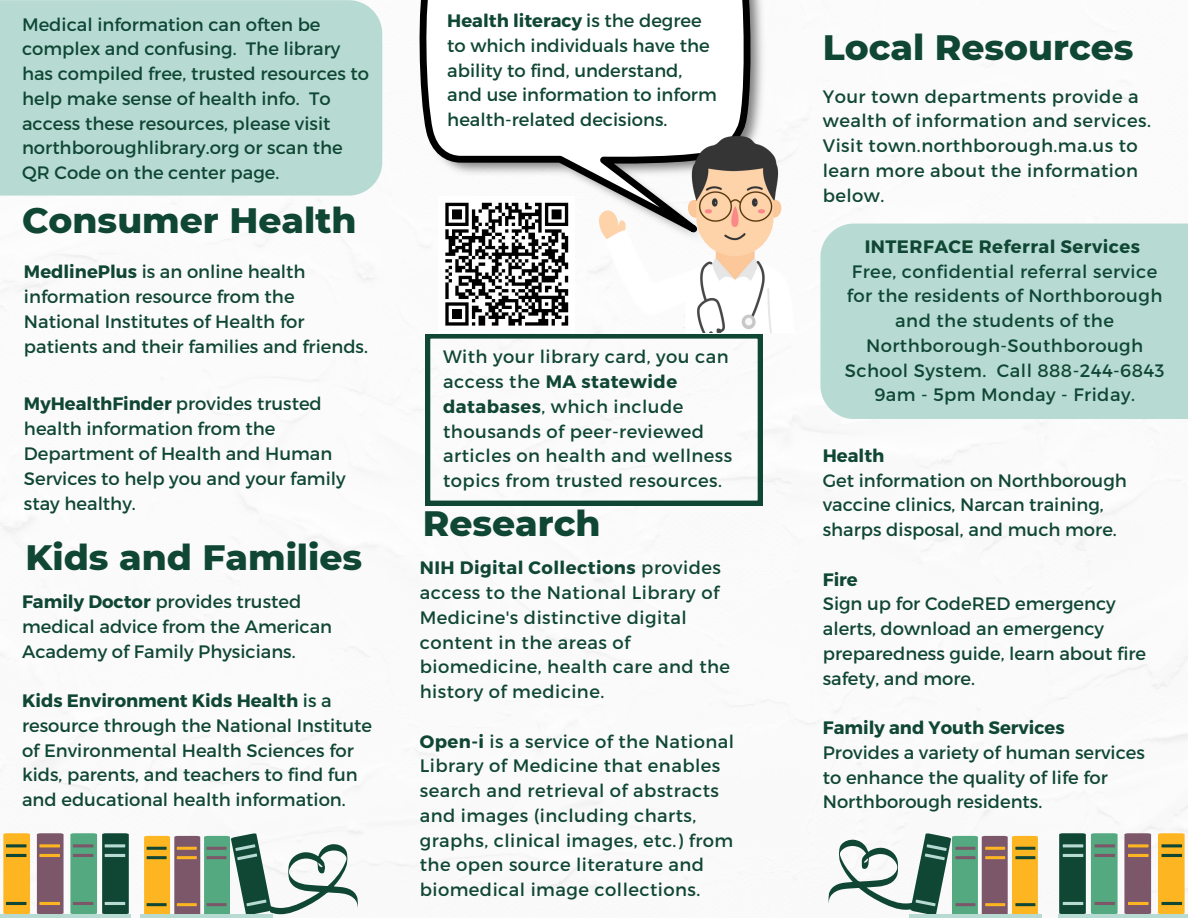
<style>
.page{position:relative;width:1188px;height:918px;background:#fff}
.page>*{position:absolute;margin:0;border:0;box-sizing:border-box;transform-origin:0 0}
.t1{font:800 36px "Montserrat";color:#104734}
.t2{font:18px/24.8px "Montserrat";color:#104734}
.t3{font:18px/24.8px "Montserrat";letter-spacing:.025em;color:#104734}
.t4{font:700 18px "Montserrat";color:#104734}
.t5{font:700 18px "Montserrat";letter-spacing:.025em;color:#104734}
.s1{font-weight:700}
</style>
<div class="page">
<img style="left:0;top:30px;width:1188px;height:888px">
<svg style="left:70px;top:833px;width:59px;height:81px"></svg>
<svg style="left:37px;top:833px;width:27px;height:81px"></svg>
<svg style="left:3px;top:833px;width:27px;height:81px"></svg>
<hr style="left:0;top:914px;width:130px;height:4px;background:#b7dbd3">
<hr style="left:141px;top:914px;width:132px;height:4px;background:#b7dbd3">
<svg style="left:144px;top:833px;width:214px;height:84px"></svg>
<div style="left:439px;top:196px;width:136px;height:136px;background:#fff"></div>
<svg style="left:445px;top:251px;width:124px;height:75px"></svg>
<svg style="left:1059px;top:833px;width:59px;height:81px"></svg>
<svg style="left:1124px;top:833px;width:27px;height:81px"></svg>
<svg style="left:1158px;top:833px;width:27px;height:81px"></svg>
<hr style="left:1058px;top:914px;width:130px;height:4px;background:#b7dbd3">
<svg style="left:829px;top:833px;width:209px;height:82px"></svg>
<hr style="left:909px;top:914px;width:132px;height:4px;background:#b7dbd3">
<svg style="left:426px;top:334px;width:336px;height:171px"></svg>
<img style="left:417px;top:0;width:353px;height:251px">
<svg style="left:420px;top:0;width:341px;height:251px"></svg>
<div style="left:0;top:0;width:382px;height:196px;background:#b7dbd3"></div>
<div style="left:820px;top:224px;width:368px;height:195px;background:#b7dbd3"></div>
<img style="left:599px;top:137px;width:198px;height:196px">
<p class="t2" style="left:22px;top:11px;width:349px">Medical information can often be complex and confusing. The library has compiled free, trusted resources to help make sense of health info. To access these resources, please visit northboroughlibrary.org or scan the QR Code on the center page.</p>
<h1 class="t1" style="left:22px;top:198px;width:336px">Consumer Health</h1>
<p class="t2" style="left:24px;top:259px;width:346px"><span class="s1">MedlinePlus</span> is an online health information resource from the National Institutes of Health for patients and their families and friends.</p>
<p class="t2" style="left:24px;top:391px;width:323px"><span class="s1">MyHealthFinder</span> provides trusted health information from the<br>Department of Health and Human<br>Services to help you and your family stay healthy.</p>
<h1 class="t1" style="left:25px;top:535px;width:338px">Kids and Families</h1>
<p class="t2" style="left:22px;top:588px;width:312px"><span class="s1">Family Doctor</span> provides trusted medical advice from the American<br>Academy of Family Physicians.</p>
<p class="t2" style="left:22px;top:687px;width:352px"><span class="s1">Kids Environment Kids Health</span> is a resource through the National Institute of Environmental Health Sciences for kids, parents, and teachers to find fun and educational health information.</p>
<p class="t2" style="left:447px;top:7px;width:271px"><span class="s1">Health literacy</span> is the degree to which individuals have the ability to find, understand, and use information to inform health-related decisions.</p>
<p class="t3" style="left:443px;top:344px;width:291px">With your library card, you can access the <span class="s1">MA statewide databases</span>, which include thousands of peer-reviewed articles on health and wellness topics from trusted resources.</p>
<h1 class="t1" style="left:423px;top:501px;width:179px">Research</h1>
<p class="t3" style="left:420px;top:555px;width:312px"><span class="s1">NIH Digital Collections</span> provides access to the National Library of<br>Medicine's distinctive digital content in the areas of biomedicine, health care and the history of medicine.</p>
<p class="t3" style="left:420px;top:728px;width:316px"><span class="s1">Open-i</span> is a service of the National Library of Medicine that enables search and retrieval of abstracts and images (including charts, graphs, clinical images, etc.) from the open source literature and biomedical image collections.</p>
<h1 class="t1" style="left:823px;top:25px;width:312px">Local Resources</h1>
<p class="t3" style="left:823px;top:83px;width:330px">Your town departments provide a wealth of information and services.<br>Visit town.northborough.ma.us to learn more about the information below.</p>
<p class="t5" style="left:865px;top:235px;width:277px">INTERFACE Referral Services</p>
<p class="t3" style="left:845px;top:258px;width:321px;text-align:center">Free, confidential referral service for the residents of Northborough and the students of the<br>Northborough-Southborough<br>School System. Call 888-244-6843<br>9am - 5pm Monday - Friday.</p>
<p class="t4" style="left:823px;top:444px;width:63px">Health</p>
<p class="t2" style="left:823px;top:467px;width:306px">Get information on Northborough vaccine clinics, Narcan training, sharps disposal, and much more.</p>
<p class="t4" style="left:823px;top:567px;width:36px">Fire</p>
<p class="t2" style="left:823px;top:591px;width:325px">Sign up for CodeRED emergency alerts, download an emergency preparedness guide, learn about fire safety, and more.</p>
<p class="t4" style="left:823px;top:716px;width:243px">Family and Youth Services</p>
<p class="t2" style="left:823px;top:739px;width:324px">Provides a variety of human services to enhance the quality of life for<br>Northborough residents.</p>
</div>
